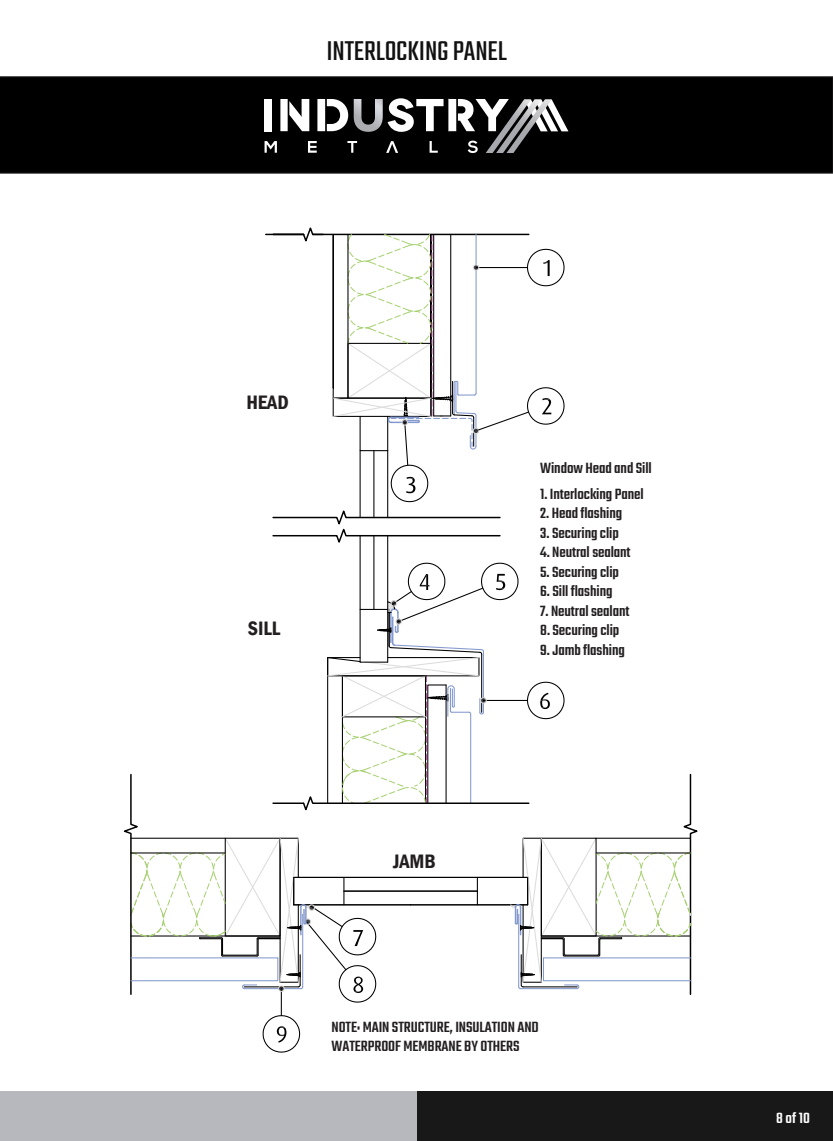
<style>
.page{position:relative;width:833px;height:1141px;background:#fff}
.page>*{position:absolute;margin:0;border:0;box-sizing:border-box;transform-origin:0 0}
.t1{font:30px "Teko";letter-spacing:-.005em;color:#111}
.t2{font:600 condensed 20px "Franklin Gothic";letter-spacing:-.005em;color:#231f20}
.t3{font:500 16.25px/19.5px "Teko";letter-spacing:-.005em;color:#231f20}
.t4{font:500 16.25px "Teko";color:#fff}
</style>
<div class="page">
<div style="left:0;top:76px;width:832px;height:97px;background:#000;border:1px solid #231f20"></div>
<svg style="left:264px;top:98px;width:304px;height:55px"></svg>
<div style="left:416px;top:1091px;width:416px;height:49px;background:#181818"></div>
<div style="left:0;top:1091px;width:416px;height:49px;background:#b7b8bd"></div>
<hr style="left:265px;top:234px;width:38px;height:1px;background:#000">
<hr style="left:359px;top:535px;width:1px;height:127px;background:#000">
<hr style="left:373px;top:535px;width:1px;height:74px;background:#000">
<hr style="left:387px;top:535px;width:1px;height:127px;background:#000">
<svg style="left:271px;top:227px;width:294px;height:319px"></svg>
<svg style="left:124px;top:557px;width:574px;height:496px"></svg>
<h1 class="t1" style="left:326px;top:34px;width:182px">INTERLOCKING PANEL</h1>
<p class="t2" style="left:246px;top:389px;width:44px">HEAD</p>
<p class="t2" style="left:248px;top:614px;width:34px">SILL</p>
<p class="t3" style="left:540px;top:459px;width:113px">Window Head and Sill</p>
<p class="t3" style="left:540px;top:485px;width:105px">1. Interlocking Panel</p>
<p class="t3" style="left:540px;top:504px;width:83px">2. Head flashing</p>
<p class="t3" style="left:540px;top:524px;width:80px">3. Securing clip</p>
<p class="t3" style="left:540px;top:543px;width:92px">4. Neutral sealant</p>
<p class="t3" style="left:540px;top:563px;width:80px">5. Securing clip</p>
<p class="t3" style="left:540px;top:582px;width:74px">6. Sill flashing</p>
<p class="t3" style="left:540px;top:602px;width:91px">7. Neutral sealant</p>
<p class="t3" style="left:540px;top:621px;width:80px">8. Securing clip</p>
<p class="t3" style="left:540px;top:641px;width:86px">9. Jamb flashing</p>
<p class="t2" style="left:393px;top:847px;width:44px">JAMB</p>
<p class="t3" style="left:331px;top:1017px;width:209px">NOTE: MAIN STRUCTURE, INSULATION AND<br>WATERPROOF MEMBRANE BY OTHERS</p>
<p class="t4" style="left:775px;top:1108px;width:35px">8 of 10</p>
</div>
